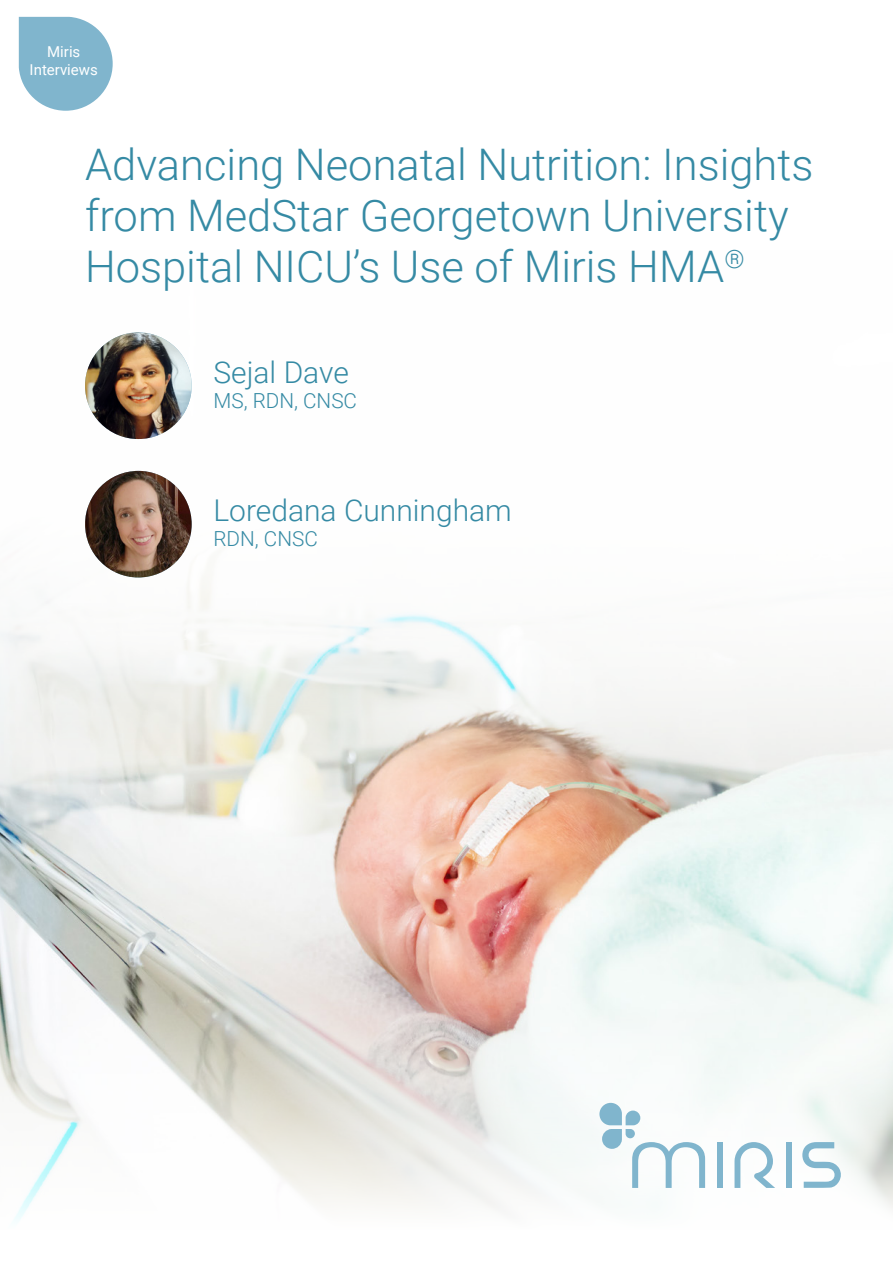
<style>
.page{position:relative;width:893px;height:1263px;background:#fff}
.page>*{position:absolute;margin:0;border:0;box-sizing:border-box;transform-origin:0 0}
.t1{font:300 43.5px/51px "Roboto";color:#358aa4}
.t2{font:300 30px "Roboto";color:#358aa4}
.t3{font:300 20.7px "Roboto";color:#358aa4}
.t4{font:15px "Roboto";color:#fff}
</style>
<div class="page">
<img style="left:0;top:333px;width:893px;height:602px">
<svg style="left:19px;top:17px;width:94px;height:94px"></svg>
<svg style="left:0;top:935px;width:893px;height:286px"></svg>
<svg style="left:734px;top:1142px;width:41px;height:46px"></svg>
<svg style="left:802px;top:1142px;width:39px;height:46px"></svg>
<div style="left:717px;top:1143px;width:6px;height:45px;background:#80b5cd"></div>
<div style="left:786px;top:1143px;width:6px;height:45px;background:#80b5cd"></div>
<svg style="left:599px;top:1103px;width:106px;height:85px"></svg>
<img style="left:85px;top:332px;width:107px;height:107px;border-radius:53px">
<img style="left:85px;top:471px;width:107px;height:106px;border-radius:53px">
<p class="t4" style="left:47px;top:41px;width:35px">Miris</p>
<p class="t4" style="left:30px;top:59px;width:70px">Interviews</p>
<p class="t1" style="left:85px;top:137px;width:730px">Advancing Neonatal Nutrition: Insights from MedStar Georgetown University<br>Hospital NICU’s Use of Miris HMA<sup>®</sup></p>
<p class="t2" style="left:213px;top:351px;width:137px">Sejal Dave</p>
<p class="t3" style="left:213px;top:386px;width:145px">MS, RDN, CNSC</p>
<p class="t2" style="left:213px;top:490px;width:300px">Loredana Cunningham</p>
<p class="t3" style="left:213px;top:524px;width:106px">RDN, CNSC</p>
</div>
